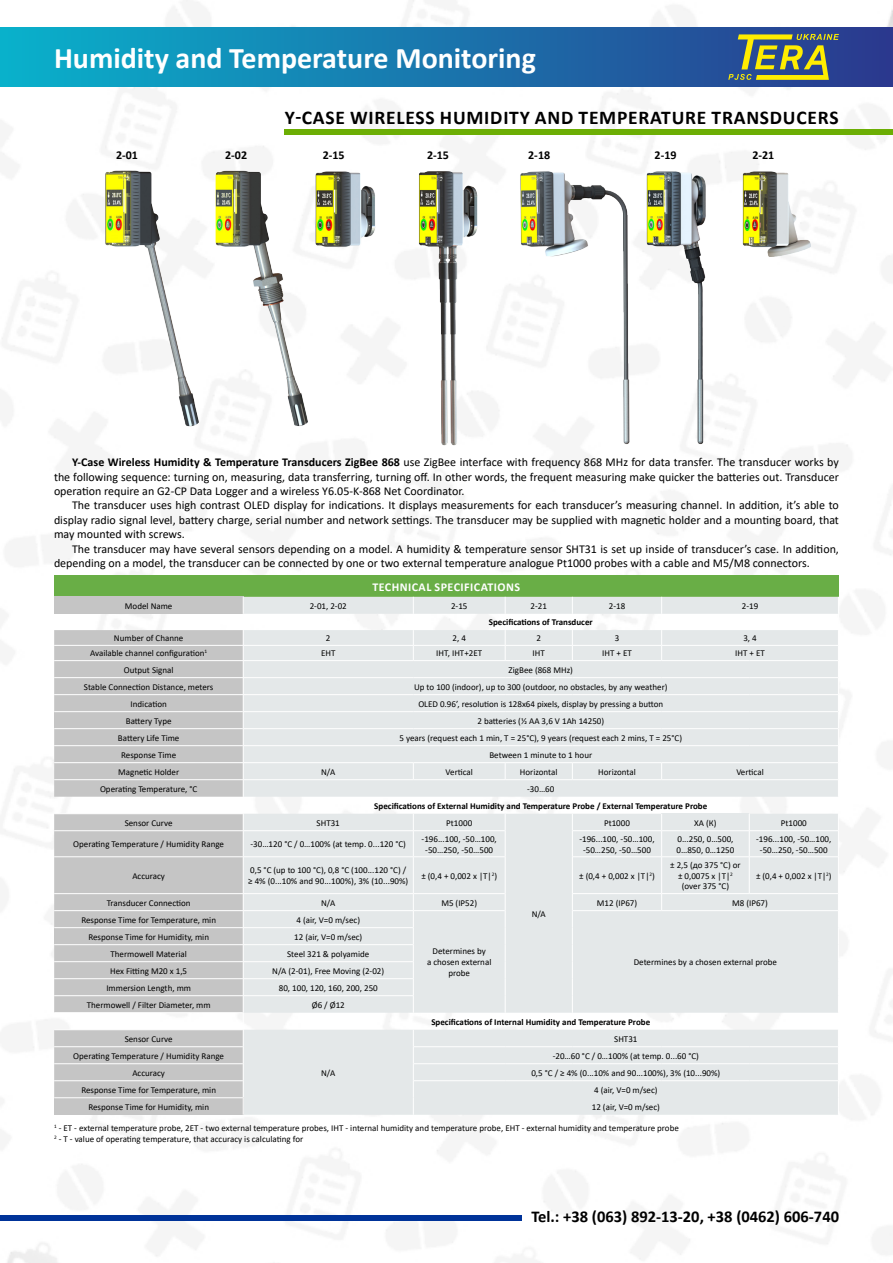
<style>
.page{position:relative;width:893px;height:1263px;background:#fff}
.page>*{position:absolute;margin:0;border:0;box-sizing:border-box;transform-origin:0 0}
.t1{font:700 30px "Calibri";color:#fff}
.t2{font:700 19.5px "Calibri";letter-spacing:.04em;color:#000}
.t3{font:700 16.5px "Calibri";color:#000}
.t4{font:12px/14.4px "Calibri";color:#000;text-align:justify}
.t5{font:700 12px "Calibri";color:#000}
.t6{font:700 12px "Calibri";letter-spacing:.04em;color:#fff}
.t7{font:9px/10.8px "Calibri";color:#000;text-align:center}
.t8{font:700 9px "Calibri";color:#000}
.s1{font-weight:700}
</style>
<div class="page">
<div style="left:0;top:27px;width:893px;height:60px;background:linear-gradient(to right,#09b1cb,#2b388d)"></div>
<div style="left:0;top:1215px;width:522px;height:5px;background:#039"></div>
<svg style="left:728px;top:34px;width:111px;height:46px;background:#73815f"></svg>
<div style="left:285px;top:129px;width:608px;height:6px;background:#6cae04"></div>
<div style="left:54px;top:575px;width:784px;height:22px;background:#69ae46"></div>
<svg style="left:54px;top:597px;width:784px;height:518px;background:#e1e3e4"></svg>
<hr style="left:243px;top:856px;width:170px;height:1px;background:#fff">
<hr style="left:243px;top:893px;width:170px;height:1px;background:#fff">
<hr style="left:243px;top:857px;width:1px;height:36px;background:#fff">
<hr style="left:413px;top:857px;width:1px;height:36px;background:#fff">
<img style="left:104px;top:170px;width:95px;height:270px">
<img style="left:205px;top:170px;width:103px;height:256px">
<img style="left:315px;top:171px;width:60px;height:77px">
<img style="left:414px;top:171px;width:69px;height:275px">
<img style="left:517px;top:171px;width:113px;height:273px">
<img style="left:643px;top:171px;width:63px;height:273px">
<img style="left:731px;top:171px;width:80px;height:86px">
<h1 class="t1" style="left:54px;top:37px;width:483px">Humidity and Temperature Monitoring</h1>
<h2 class="t2" style="left:285px;top:103px;width:555px">Y-CASE WIRELESS HUMIDITY AND TEMPERATURE TRANSDUCERS</h2>
<h3 class="t5" style="left:116px;top:146px;width:23px">2-01</h3>
<h3 class="t5" style="left:225px;top:146px;width:23px">2-02</h3>
<h3 class="t5" style="left:323px;top:146px;width:23px">2-15</h3>
<h3 class="t5" style="left:427px;top:146px;width:23px">2-15</h3>
<h3 class="t5" style="left:528px;top:146px;width:23px">2-18</h3>
<h3 class="t5" style="left:655px;top:146px;width:23px">2-19</h3>
<h3 class="t5" style="left:752px;top:146px;width:23px">2-21</h3>
<p class="t4" style="left:54px;top:455px;width:786px;text-indent:18px"><span class="s1">Y-Case Wireless Humidity &amp; Temperature Transducers ZigBee 868</span> use ZigBee interface with frequency 868 MHz for data transfer. The transducer works by the following sequence: turning on, measuring, data transferring, turning off. In other words, the frequent measuring make quicker the batteries out. Transducer operation require an G2-CP Data Logger and a wireless Y6.05-K-868 Net Coordinator.</p>
<p class="t4" style="left:54px;top:498px;width:786px;text-indent:18px">The transducer uses high contrast OLED display for indications. It displays measurements for each transducer’s measuring channel. In addition, it’s able to display radio signal level, battery charge, serial number and network settings. The transducer may be supplied with magnetic holder and a mounting board, that may mounted with screws.</p>
<p class="t4" style="left:54px;top:541px;width:786px;text-indent:18px">The transducer may have several sensors depending on a model. A humidity &amp; temperature sensor SHT31 is set up inside of transducer’s case. In addition, depending on a model, the transducer can be connected by one or two external temperature analogue Pt1000 probes with a cable and M5/M8 connectors.</p>
<h3 class="t6" style="left:372px;top:578px;width:149px">TECHNICAL SPECIFICATIONS</h3>
<p class="t7" style="left:125px;top:600px;width:49px">Model Name</p>
<p class="t7" style="left:310px;top:600px;width:39px">2-01, 2-02</p>
<p class="t7" style="left:451px;top:600px;width:18px">2-15</p>
<p class="t7" style="left:531px;top:600px;width:18px">2-21</p>
<p class="t7" style="left:609px;top:600px;width:18px">2-18</p>
<p class="t7" style="left:742px;top:600px;width:18px">2-19</p>
<p class="t8" style="left:489px;top:616px;width:105px">Specifications of Transducer</p>
<p class="t7" style="left:114px;top:632px;width:71px">Number of Channe</p>
<p class="t7" style="left:326px;top:632px;width:6px">2</p>
<p class="t7" style="left:453px;top:632px;width:15px">2, 4</p>
<p class="t7" style="left:536px;top:632px;width:6px">2</p>
<p class="t7" style="left:615px;top:632px;width:6px">3</p>
<p class="t7" style="left:743px;top:632px;width:15px">3, 4</p>
<p class="t7" style="left:90px;top:648px;width:119px">Available channel configuration<sup>1</sup></p>
<p class="t7" style="left:321px;top:648px;width:16px">EHТ</p>
<p class="t7" style="left:436px;top:648px;width:47px">IHТ, IHТ+2EТ</p>
<p class="t7" style="left:533px;top:648px;width:14px">IHТ</p>
<p class="t7" style="left:602px;top:648px;width:31px">IHТ + EТ</p>
<p class="t7" style="left:735px;top:648px;width:31px">IHТ + EТ</p>
<p class="t7" style="left:124px;top:664px;width:51px">Output Signal</p>
<p class="t7" style="left:509px;top:664px;width:66px">ZigBee (868 MHz)</p>
<p class="t7" style="left:84px;top:681px;width:131px">Stable Connection Distance, meters</p>
<p class="t7" style="left:414px;top:681px;width:255px">Up to 100 (indoor), up to 300 (outdoor, no obstacles, by any weather)</p>
<p class="t7" style="left:131px;top:698px;width:38px">Indication</p>
<p class="t7" style="left:418px;top:698px;width:246px">OLED 0.96’, resolution is 128х64 pixels, display by pressing a button</p>
<p class="t7" style="left:126px;top:715px;width:47px">Battery Type</p>
<p class="t7" style="left:477px;top:715px;width:128px">2 batteries (½ AA 3,6 V 1Ah 14250)</p>
<p class="t7" style="left:118px;top:732px;width:63px">Battery Life Time</p>
<p class="t7" style="left:400px;top:732px;width:284px">5 years (request each 1 min, T = 25°C), 9 years (request each 2 mins, T = 25°C)</p>
<p class="t7" style="left:121px;top:749px;width:57px">Response Time</p>
<p class="t7" style="left:489px;top:749px;width:104px">Between 1 minute to 1 hour</p>
<p class="t7" style="left:118px;top:766px;width:63px">Magnetic Holder</p>
<p class="t7" style="left:321px;top:766px;width:16px">N/A</p>
<p class="t7" style="left:446px;top:766px;width:29px">Vertical</p>
<p class="t7" style="left:520px;top:766px;width:39px">Horizontal</p>
<p class="t7" style="left:598px;top:766px;width:39px">Horizontal</p>
<p class="t7" style="left:736px;top:766px;width:29px">Vertical</p>
<p class="t7" style="left:100px;top:783px;width:99px">Operating Temperature, °С</p>
<p class="t7" style="left:527px;top:783px;width:29px">-30…60</p>
<p class="t8" style="left:374px;top:799px;width:334px">Specifications of External Humidity and Temperature Probe / External Temperature Probe</p>
<p class="t7" style="left:125px;top:817px;width:49px">Sensor Curve</p>
<p class="t7" style="left:317px;top:817px;width:25px">SHT31</p>
<p class="t7" style="left:446px;top:817px;width:27px">Pt1000</p>
<p class="t7" style="left:604px;top:817px;width:27px">Pt1000</p>
<p class="t7" style="left:694px;top:817px;width:24px">ХА (К)</p>
<p class="t7" style="left:781px;top:817px;width:27px">Pt1000</p>
<p class="t7" style="left:73px;top:838px;width:152px">Operating Temperature / Humidity Range</p>
<p class="t7" style="left:251px;top:838px;width:157px">-30…120 °С / 0…100% (at temp. 0...120 °C)</p>
<p class="t7" style="left:422px;top:833px;width:77px">-196...100, -50…100, -50…250, -50…500</p>
<p class="t7" style="left:579px;top:833px;width:77px">-196...100, -50…100, -50…250, -50…500</p>
<p class="t7" style="left:677px;top:833px;width:59px;text-align:left">0...250, 0…500,<br>0…850, 0…1250</p>
<p class="t7" style="left:756px;top:833px;width:77px">-196...100, -50…100, -50…250, -50…500</p>
<p class="t7" style="left:132px;top:870px;width:34px">Accuracy</p>
<p class="t7" style="left:248px;top:864px;width:162px;text-align:left">0,5 °С (up to 100 °С), 0,8 °С (100...120 °С) / ≥ 4% (0...10% and 90...100%), 3% (10...90%)</p>
<p class="t7" style="left:421px;top:870px;width:77px">± (0,4 + 0,002 x |T|<sup>2</sup>)</p>
<p class="t7" style="left:579px;top:870px;width:77px">± (0,4 + 0,002 x |T|<sup>2</sup>)</p>
<p class="t7" style="left:670px;top:859px;width:72px">± 2,5 (до 375 °С) or ± 0,0075 x |T|<sup>2 </sup>(over 375 °С)</p>
<p class="t7" style="left:756px;top:870px;width:77px">± (0,4 + 0,002 x |T|<sup>2</sup>)</p>
<p class="t7" style="left:107px;top:897px;width:86px">Transducer Connection</p>
<p class="t7" style="left:321px;top:897px;width:16px">N/A</p>
<p class="t7" style="left:441px;top:897px;width:37px">М5 (IP52)</p>
<p class="t7" style="left:597px;top:897px;width:42px">М12 (IP67)</p>
<p class="t7" style="left:732px;top:897px;width:37px">М8 (IP67)</p>
<p class="t7" style="left:81px;top:914px;width:136px">Response Time for Temperature, min</p>
<p class="t7" style="left:296px;top:914px;width:65px">4 (air, V=0 m/sec)</p>
<p class="t7" style="left:427px;top:946px;width:66px">Determines by<br>a chosen external probe</p>
<p class="t7" style="left:634px;top:956px;width:145px">Determines by a chosen external probe</p>
<p class="t7" style="left:532px;top:908px;width:16px">N/A</p>
<p class="t7" style="left:88px;top:931px;width:122px">Response Time for Humidity, min</p>
<p class="t7" style="left:294px;top:931px;width:70px">12 (air, V=0 m/sec)</p>
<p class="t7" style="left:110px;top:948px;width:78px">Thermowell Material</p>
<p class="t7" style="left:287px;top:948px;width:84px">Steel 321 &amp; polyamide</p>
<p class="t7" style="left:110px;top:965px;width:78px">Hex Fitting M20 x 1,5</p>
<p class="t7" style="left:272px;top:965px;width:113px">N/A (2-01), Free Moving (2-02)</p>
<p class="t7" style="left:106px;top:982px;width:86px">Immersion Length, mm</p>
<p class="t7" style="left:279px;top:982px;width:100px">80, 100, 120, 160, 200, 250</p>
<p class="t7" style="left:87px;top:999px;width:125px">Thermowell / Filter Diameter, mm</p>
<p class="t7" style="left:312px;top:999px;width:35px">Ø6 / Ø12</p>
<p class="t7" style="left:125px;top:1033px;width:49px">Sensor Curve</p>
<p class="t8" style="left:431px;top:1015px;width:220px">Specifications of Internal Humidity and Temperature Probe</p>
<p class="t7" style="left:614px;top:1033px;width:25px">SHT31</p>
<p class="t7" style="left:73px;top:1050px;width:152px">Operating Temperature / Humidity Range</p>
<p class="t7" style="left:553px;top:1050px;width:148px">-20…60 °С / 0…100% (at temp. 0...60 °C)</p>
<p class="t7" style="left:132px;top:1067px;width:34px">Accuracy</p>
<p class="t7" style="left:531px;top:1067px;width:190px">0,5 °С / ≥ 4% (0...10% and 90...100%), 3% (10...90%)</p>
<p class="t7" style="left:81px;top:1084px;width:136px">Response Time for Temperature, min</p>
<p class="t7" style="left:594px;top:1084px;width:65px">4 (air, V=0 m/sec)</p>
<p class="t7" style="left:88px;top:1101px;width:122px">Response Time for Humidity, min</p>
<p class="t7" style="left:592px;top:1101px;width:70px">12 (air, V=0 m/sec)</p>
<p class="t7" style="left:54px;top:1122px;width:626px;text-align:left"><sup>1</sup> - ET - external temperature probe, 2ET - two external temperature probes, IHT - internal humidity and temperature probe, EHT - external humidity and temperature probe<br><sup>2</sup> - Т - value of operating temperature, that accuracy is calculating for</p>
<p class="t7" style="left:321px;top:1067px;width:16px">N/A</p>
<h3 class="t3" style="left:531px;top:1205px;width:309px">Tel.: +38 (063) 892-13-20, +38 (0462) 606-740</h3>
</div>
